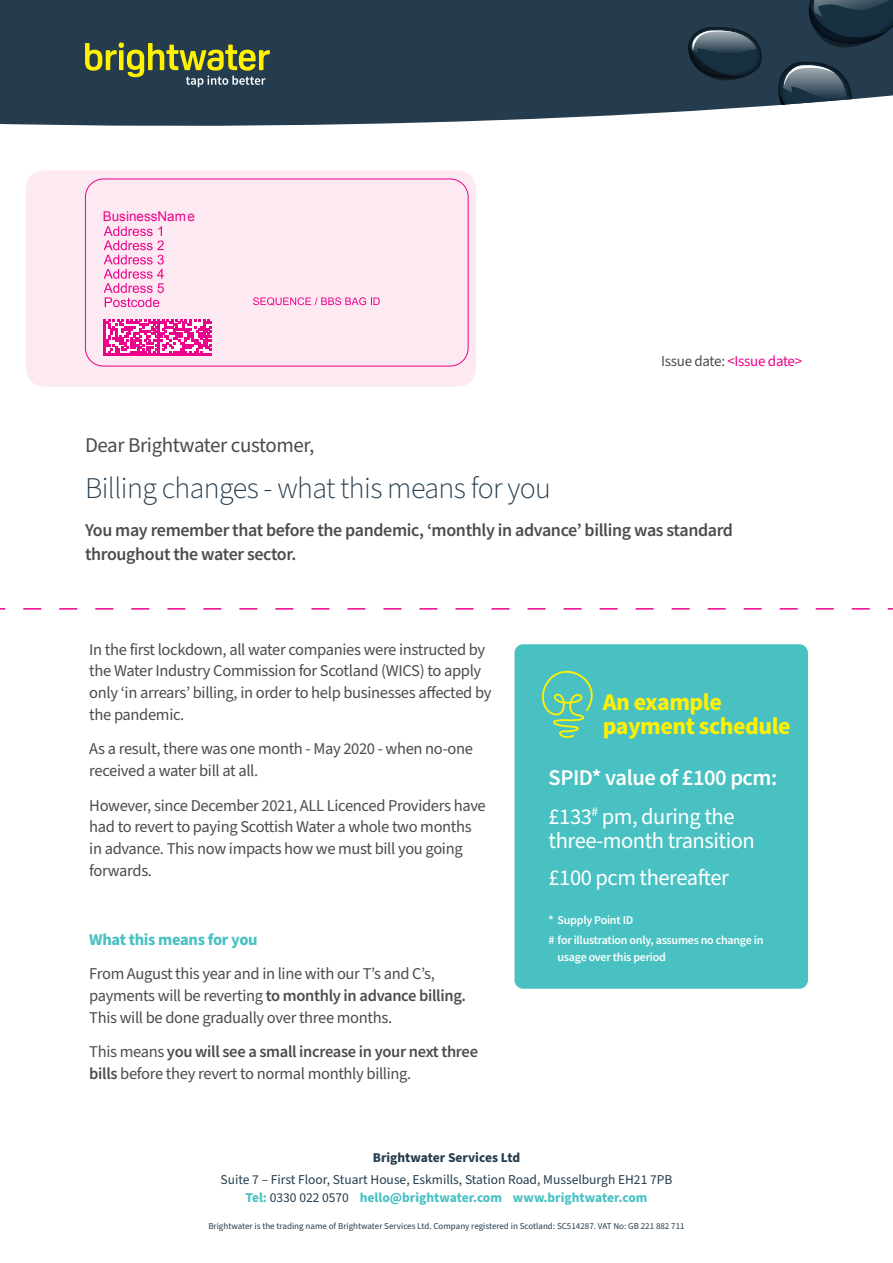
<style>
.page{position:relative;width:893px;height:1263px;background:#fff}
.page>*{position:absolute;margin:0;border:0;box-sizing:border-box;transform-origin:0 0}
.t1{font:300 30px "Source Sans Pro";letter-spacing:-.02em;color:#243c4e}
.t2{font:700 24px/24px "Source Sans Pro";letter-spacing:-.02em;color:#fff101}
.t3{font:22.5px/37.2px "Source Sans Pro";letter-spacing:-.02em;color:#fff}
.t4{font:600 22.5px/38.5px "Source Sans Pro";letter-spacing:-.02em;color:#fff}
.t5{font:21px "Source Sans Pro";letter-spacing:-.02em;color:#4b4c4d}
.t6{font:600 18px/24px "Source Sans Pro";letter-spacing:-.02em;color:#4b4c4d}
.t7{font:16.5px/21.8px "Source Sans Pro";letter-spacing:-.02em;color:#4b4c4d}
.t8{font:700 16.5px "Source Sans Pro";letter-spacing:-.02em;color:#49c1c2}
.t9{font:15px "Source Sans Pro";letter-spacing:-.02em;color:#ed028c}
.t10{font:13.5px "Source Sans Pro";color:#243c4e}
.t11{font:700 13.5px "Source Sans Pro";color:#49c1c2}
.t12{font:700 13.5px "Source Sans Pro";color:#243c4e}
.t13{font:13.5px "Arial";color:#ed028c}
.t14{font:600 12px/20.7px "Source Sans Pro";letter-spacing:-.02em;color:#fff}
.t15{font:9px "Source Sans Pro";color:#243c4e}
.s1{color:#4b4c4d}
.s2{font-weight:600}
.s3{font-weight:400}
.s4{font-weight:400;color:#243c4e}
</style>
<div class="page">
<div style="left:0;top:0;width:681px;height:126px;background:#243c4e"></div>
<svg style="left:681px;top:0;width:212px;height:112px;background:#394e5d"></svg>
<img style="left:691px;top:30px;width:66px;height:27px">
<img style="left:681px;top:36px;width:71px;height:46px">
<svg style="left:85px;top:43px;width:185px;height:44px;background:#64713e"></svg>
<div style="left:514px;top:644px;width:294px;height:345px;background:#49c1c2;border-radius:9px"></div>
<svg style="left:542px;top:670px;width:51px;height:68px"></svg>
<div style="left:26px;top:170px;width:450px;height:217px;background:#fce9f1;border-radius:18px"></div>
<div style="left:85px;top:179px;width:383px;height:187px;border:1px solid #ed028c;border-radius:18px"></div>
<svg style="left:0;top:608px;width:893px;height:2px"></svg>
<svg style="left:104px;top:226px;width:60px;height:81px"></svg>
<svg style="left:104px;top:319px;width:108px;height:36px;background:#f358b3"></svg>
<svg style="left:253px;top:297px;width:127px;height:9px"></svg>
<p class="t13" style="left:103px;top:208px;width:94px">BusinessName</p>
<p class="t9" style="left:661px;top:351px;width:142px"><span class="s1">Issue date:</span> &lt;Issue date&gt;</p>
<p class="t5" style="left:85px;top:431px;width:231px">Dear Brightwater customer,</p>
<p class="t1" style="left:85px;top:468px;width:467px">Billing changes - what this means for you</p>
<p class="t6" style="left:85px;top:518px;width:650px">You may remember that before the pandemic, ‘monthly in advance’ billing was standard throughout the water sector.</p>
<p class="t7" style="left:89px;top:639px;width:404px">In the first lockdown, all water companies were instructed by the Water Industry Commission for Scotland (WICS) to apply only ‘in arrears’ billing, in order to help businesses affected by the pandemic.</p>
<p class="t7" style="left:89px;top:738px;width:385px">As a result, there was one month - May 2020 - when no-one received a water bill at all.</p>
<p class="t7" style="left:89px;top:795px;width:398px">However, since December 2021, ALL Licenced Providers have had to revert to paying Scottish Water a whole two months in advance. This now impacts how we must bill you going forwards.</p>
<p class="t8" style="left:89px;top:928px;width:170px">What this means for you</p>
<p class="t7" style="left:89px;top:963px;width:378px">From August this year and in line with our T’s and C’s, payments will be reverting <span class="s2">to monthly in advance billing.<br></span>This will be done gradually over three months.</p>
<p class="t7" style="left:89px;top:1041px;width:390px">This means <span class="s2">you will see a small increase in your next three bills</span> before they revert to normal monthly billing.</p>
<p class="t2" style="left:603px;top:691px;width:189px">An example payment schedule</p>
<h3 class="t4" style="left:549px;top:758px;width:230px">SPID* value of £100 pcm: <span class="s3">£133</span><sup>#</sup> <span class="s3">pm, during the</span></h3>
<h3 class="t3" style="left:549px;top:822px;width:208px">three-month transition £100 pcm thereafter</h3>
<p class="t14" style="left:549px;top:909px;width:216px">* Supply Point ID<br># for illustration only, assumes no change in</p>
<p class="t14" style="left:558px;top:946px;width:110px">usage over this period</p>
<p class="t12" style="left:373px;top:1148px;width:149px">Brightwater Services Ltd</p>
<p class="t10" style="left:221px;top:1171px;width:453px">Suite 7 – First Floor, Stuart House, Eskmills, Station Road, Musselburgh EH21 7PB</p>
<p class="t11" style="left:245px;top:1189px;width:403px">Tel: <span class="s4">0330 022 0570</span> hello@brightwater.com www.brightwater.com</p>
<p class="t15" style="left:208px;top:1220px;width:478px">Brightwater is the trading name of Brightwater Services Ltd. Company registered in Scotland: SC514287. VAT No: GB 221 882 711</p>
</div>
